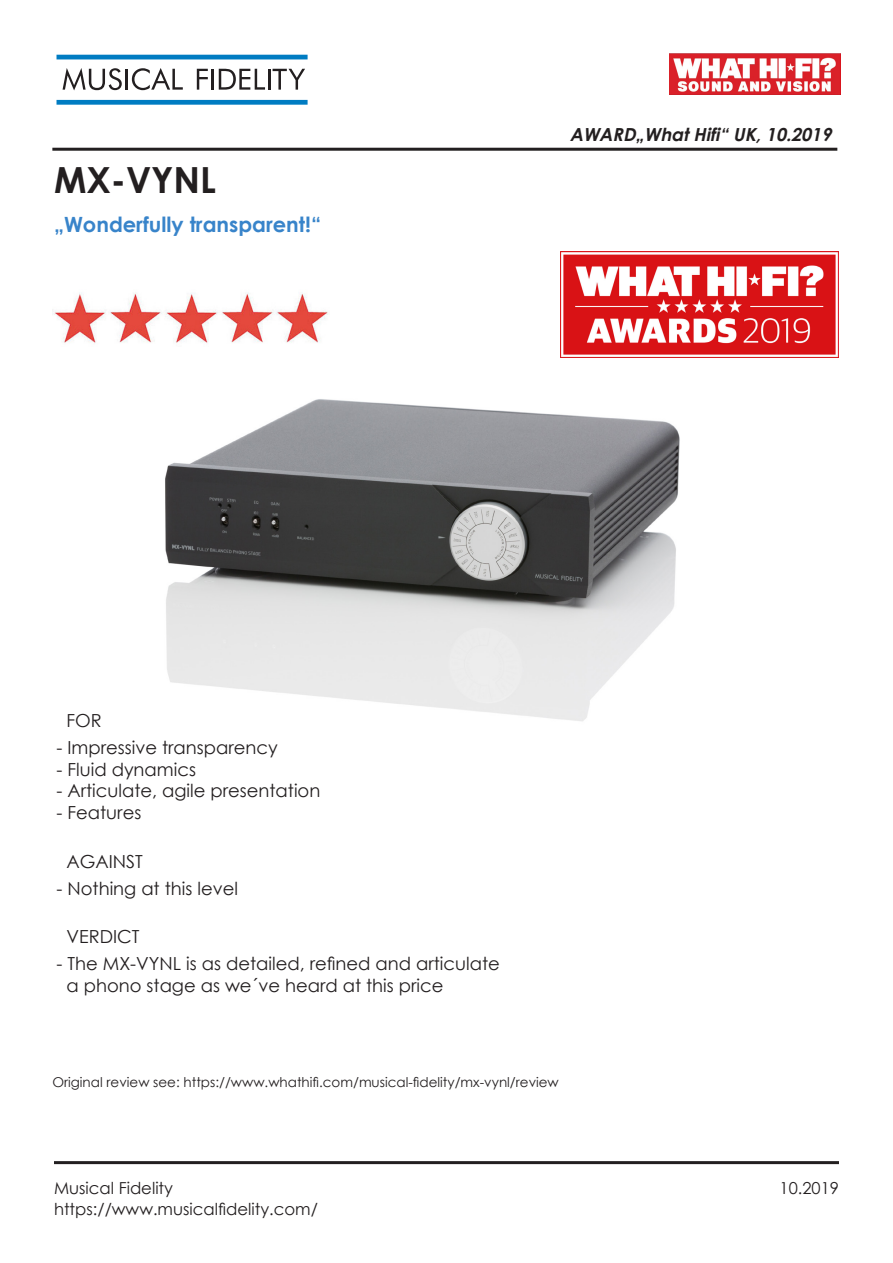
<style>
.page{position:relative;width:893px;height:1263px;background:#fff}
.page>*{position:absolute;margin:0;border:0;box-sizing:border-box;transform-origin:0 0}
.t1{font:700 36px "Century Gothic";color:#231f20}
.t2{font:700 21px "Century Gothic";color:#3884ca}
.t3{font:18px/21.6px "Century Gothic";color:#231f20}
.t4{font:italic 700 18px "Century Gothic";color:#231f20}
.t5{font:16.5px "Century Gothic";color:#231f20}
.t6{font:13.5px "Century Gothic";color:#231f20}
</style>
<div class="page">
<svg style="left:63px;top:68px;width:59px;height:22px"></svg>
<hr style="left:125px;top:69px;width:3px;height:21px;background:#231f20">
<svg style="left:132px;top:68px;width:51px;height:22px"></svg>
<svg style="left:197px;top:69px;width:11px;height:21px"></svg>
<hr style="left:212px;top:69px;width:2px;height:21px;background:#231f20">
<svg style="left:219px;top:69px;width:46px;height:21px"></svg>
<hr style="left:268px;top:69px;width:2px;height:21px;background:#231f20">
<svg style="left:273px;top:69px;width:32px;height:21px"></svg>
<svg style="left:57px;top:55px;width:251px;height:4px"></svg>
<svg style="left:57px;top:100px;width:251px;height:5px"></svg>
<hr style="left:52px;top:148px;width:785px;height:3px;background:#231f20">
<hr style="left:54px;top:1161px;width:785px;height:3px;background:#231f20">
<img style="left:670px;top:54px;width:170px;height:41px">
<img style="left:165px;top:357px;width:596px;height:364px">
<img style="left:52px;top:292px;width:277px;height:51px">
<img style="left:560px;top:252px;width:279px;height:105px">
<h1 class="t1" style="left:54px;top:157px;width:163px">MX-VYNL</h1>
<p class="t2" style="left:54px;top:211px;width:269px">„Wonderfully transparent!“</p>
<p class="t4" style="left:570px;top:123px;width:267px">AWARD„WhatHifi“ UK,10.2019</p>
<p class="t3" style="left:66px;top:710px;width:37px">FOR</p>
<p class="t3" style="left:57px;top:737px;width:223px">- Impressive transparency</p>
<p class="t3" style="left:57px;top:758px;width:141px">- Fluid dynamics</p>
<p class="t3" style="left:57px;top:780px;width:265px">- Articulate, agile presentation</p>
<p class="t3" style="left:57px;top:801px;width:86px">- Features</p>
<p class="t3" style="left:66px;top:850px;width:78px">AGAINST</p>
<p class="t3" style="left:57px;top:877px;width:183px">- Nothing at this level</p>
<p class="t3" style="left:66px;top:926px;width:74px">VERDICT</p>
<p class="t3" style="left:66px;top:953px;width:435px;text-indent:-10px">- The MX-VYNL is as detailed, refined and articulate a phono stage as we´ve heard at this price</p>
<p class="t6" style="left:52px;top:1073px;width:508px">Original review see: https://www.whathifi.com/musical-fidelity/mx-vynl/review</p>
<p class="t5" style="left:54px;top:1176px;width:121px">Musical Fidelity</p>
<p class="t5" style="left:779px;top:1176px;width:61px">10.2019</p>
<p class="t5" style="left:54px;top:1197px;width:265px">https://www.musicalfidelity.com/</p>
</div>
